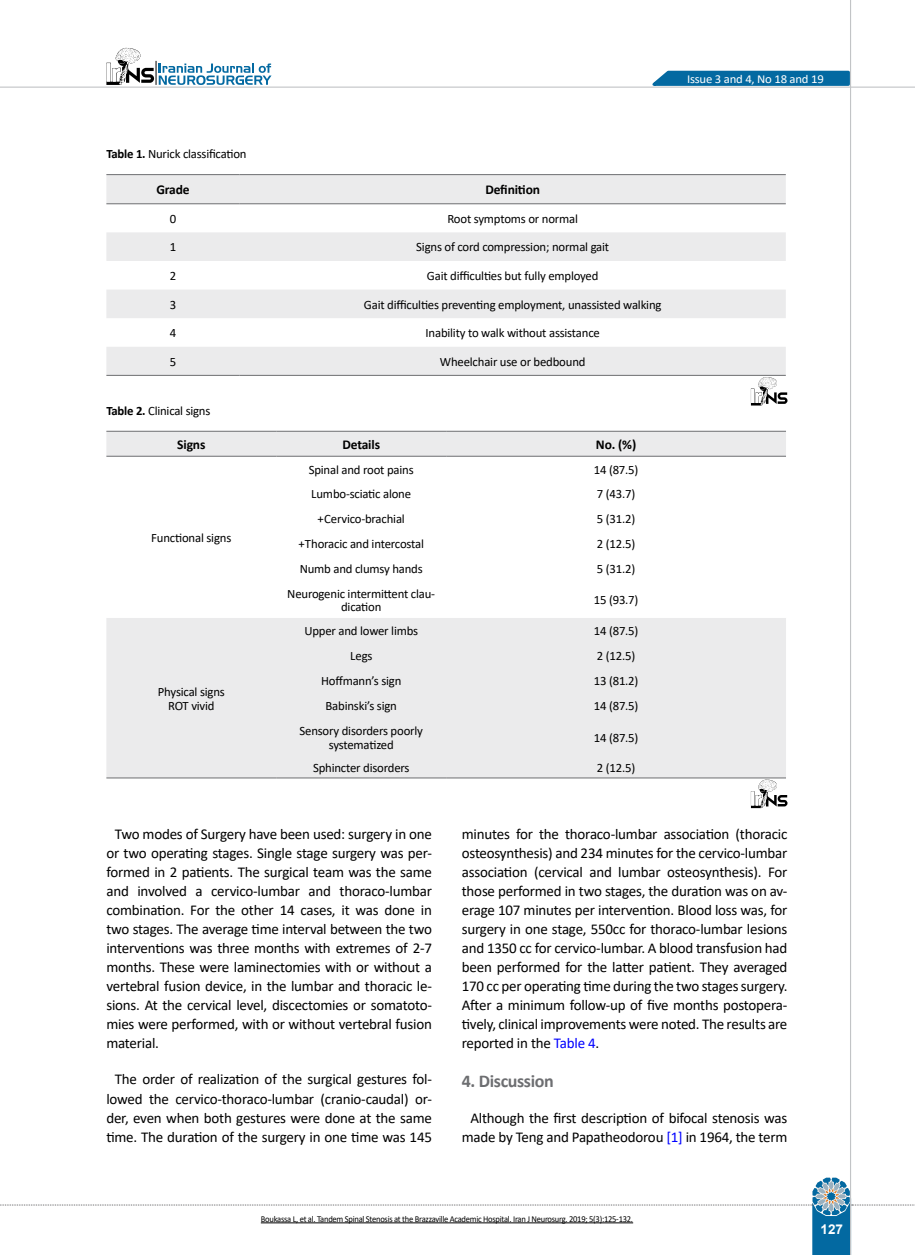
<style>
.page{position:relative;width:915px;height:1255px;background:#fff}
.page>*{position:absolute;margin:0;border:0;box-sizing:border-box;transform-origin:0 0}
.t1{font:700 18px "Calibri";letter-spacing:-.02em;color:#6d6e71}
.t2{font:15px/19px "Calibri";letter-spacing:-.015em;color:#000;text-align:justify}
.t3{font:700 13.5px "Calibri";letter-spacing:-.01em;color:#000}
.t4{font:700 13.5px "Arial";color:#fff}
.t5{font:12.75px/13.5px "Calibri";letter-spacing:-.015em;color:#000;text-align:center}
.t6{font:12.15px "Calibri";letter-spacing:-.015em;color:#fff;scale:1.05 1}
.t7{font:9px "Calibri";letter-spacing:-.03em;color:#000;scale:.95 1}
.s1{font-weight:700}
.s2{color:#00f}
</style>
<div class="page">
<hr style="left:849px;top:0;width:1px;height:1254px;background:#c2c4c6">
<hr style="left:0;top:87px;width:914px;height:1px;background:#c2c4c6">
<svg style="left:645px;top:69px;width:206px;height:18px;background:#3888b3"></svg>
<svg style="left:106px;top:48px;width:165px;height:37px"></svg>
<svg style="left:0;top:1177px;width:915px;height:77px"></svg>
<svg style="left:106px;top:175px;width:679px;height:200px;fill:#ebebec"></svg>
<hr style="left:106px;top:174px;width:133px;height:1px;background:#6d6e71">
<hr style="left:239px;top:174px;width:546px;height:1px;background:#6d6e71">
<hr style="left:106px;top:203px;width:133px;height:1px;background:#6d6e71">
<hr style="left:239px;top:203px;width:546px;height:1px;background:#6d6e71">
<hr style="left:106px;top:375px;width:133px;height:1px;background:#6d6e71">
<hr style="left:239px;top:375px;width:546px;height:1px;background:#6d6e71">
<svg style="left:750px;top:377px;width:37px;height:28px"></svg>
<svg style="left:106px;top:432px;width:679px;height:345px;fill:#ebebec"></svg>
<hr style="left:106px;top:431px;width:170px;height:1px;background:#6d6e71">
<hr style="left:276px;top:431px;width:170px;height:1px;background:#6d6e71">
<hr style="left:446px;top:431px;width:339px;height:1px;background:#6d6e71">
<hr style="left:106px;top:456px;width:170px;height:1px;background:#6d6e71">
<hr style="left:276px;top:456px;width:170px;height:1px;background:#6d6e71">
<hr style="left:446px;top:456px;width:339px;height:1px;background:#6d6e71">
<hr style="left:106px;top:777px;width:170px;height:1px;background:#6d6e71">
<hr style="left:276px;top:777px;width:170px;height:1px;background:#6d6e71">
<hr style="left:446px;top:777px;width:339px;height:1px;background:#6d6e71">
<svg style="left:750px;top:779px;width:37px;height:29px"></svg>
<hr style="left:261px;top:1222px;width:372px;height:1px;background:#000">
<p class="t5" style="left:106px;top:147px;width:142px"><span class="s1">Table 1.</span> Nurick classification</p>
<p class="t3" style="left:156px;top:180px;width:35px">Grade</p>
<p class="t3" style="left:485px;top:180px;width:56px">Definition</p>
<p class="t5" style="left:170px;top:211px;width:8px">0</p>
<p class="t5" style="left:447px;top:211px;width:132px">Root symptoms or normal</p>
<p class="t5" style="left:170px;top:240px;width:8px">1</p>
<p class="t5" style="left:416px;top:240px;width:194px">Signs of cord compression; normal gait</p>
<p class="t5" style="left:170px;top:269px;width:8px">2</p>
<p class="t5" style="left:427px;top:269px;width:173px">Gait difficulties but fully employed</p>
<p class="t5" style="left:170px;top:297px;width:8px">3</p>
<p class="t5" style="left:364px;top:297px;width:299px">Gait difficulties preventing employment, unassisted walking</p>
<p class="t5" style="left:170px;top:326px;width:8px">4</p>
<p class="t5" style="left:425px;top:326px;width:176px">Inability to walk without assistance</p>
<p class="t5" style="left:170px;top:354px;width:8px">5</p>
<p class="t5" style="left:440px;top:354px;width:147px">Wheelchair use or bedbound</p>
<p class="t5" style="left:106px;top:404px;width:105px"><span class="s1">Table 2.</span> Clinical signs</p>
<p class="t3" style="left:177px;top:435px;width:30px">Signs</p>
<p class="t3" style="left:342px;top:435px;width:39px">Details</p>
<p class="t3" style="left:595px;top:435px;width:42px">No. (%)</p>
<p class="t5" style="left:151px;top:530px;width:81px">Functional signs</p>
<p class="t5" style="left:158px;top:684px;width:68px">Physical signs<br>ROT vivid</p>
<p class="t5" style="left:308px;top:462px;width:106px">Spinal and root pains</p>
<p class="t5" style="left:593px;top:462px;width:46px">14 (87.5)</p>
<p class="t5" style="left:311px;top:487px;width:101px">Lumbo-sciatic alone</p>
<p class="t5" style="left:596px;top:487px;width:40px">7 (43.7)</p>
<p class="t5" style="left:317px;top:512px;width:89px">+Cervico-brachial</p>
<p class="t5" style="left:596px;top:512px;width:40px">5 (31.2)</p>
<p class="t5" style="left:298px;top:537px;width:127px">+Thoracic and intercostal</p>
<p class="t5" style="left:596px;top:537px;width:40px">2 (12.5)</p>
<p class="t5" style="left:299px;top:562px;width:125px">Numb and clumsy hands</p>
<p class="t5" style="left:596px;top:562px;width:40px">5 (31.2)</p>
<p class="t5" style="left:287px;top:586px;width:149px">Neurogenic intermittent clau&shy;dication</p>
<p class="t5" style="left:593px;top:593px;width:46px">15 (93.7)</p>
<p class="t5" style="left:304px;top:624px;width:115px">Upper and lower limbs</p>
<p class="t5" style="left:593px;top:624px;width:46px">14 (87.5)</p>
<p class="t5" style="left:350px;top:649px;width:24px">Legs</p>
<p class="t5" style="left:596px;top:649px;width:40px">2 (12.5)</p>
<p class="t5" style="left:321px;top:674px;width:82px">Hoffmann’s sign</p>
<p class="t5" style="left:593px;top:674px;width:46px">13 (81.2)</p>
<p class="t5" style="left:325px;top:699px;width:73px">Babinski’s sign</p>
<p class="t5" style="left:593px;top:699px;width:46px">14 (87.5)</p>
<p class="t5" style="left:299px;top:723px;width:125px">Sensory disorders poorly systematized</p>
<p class="t5" style="left:593px;top:730px;width:46px">14 (87.5)</p>
<p class="t5" style="left:313px;top:760px;width:98px">Sphincter disorders</p>
<p class="t5" style="left:596px;top:760px;width:40px">2 (12.5)</p>
<p class="t6" style="left:686px;top:70px;width:132px">Issue 3 and 4, No 18 and 19</p>
<p class="t2" style="left:106px;top:823px;width:327px;text-indent:9px">Two modes of Surgery have been used: surgery in one or two operating stages. Single stage surgery was per&shy;formed in 2 patients. The surgical team was the same and involved a cervico-lumbar and thoraco-lumbar combination. For the other 14 cases, it was done in two stages. The average time interval between the two interventions was three months with extremes of 2-7 months. These were laminectomies with or without a vertebral fusion device, in the lumbar and thoracic le&shy;sions. At the cervical level, discectomies or somatoto&shy;mies were performed, with or without vertebral fusion material.</p>
<p class="t2" style="left:106px;top:1069px;width:327px;text-align:center">The order of realization of the surgical gestures fol&shy;lowed the cervico-thoraco-lumbar (cranio-caudal) or&shy;der, even when both gestures were done at the same time. The duration of the surgery in one time was 145</p>
<p class="t2" style="left:461px;top:823px;width:327px">minutes for the thoraco-lumbar association (thoracic osteosynthesis) and 234 minutes for the cervico-lumbar association (cervical and lumbar osteosynthesis). For those performed in two stages, the duration was on av&shy;erage 107 minutes per intervention. Blood loss was, for surgery in one stage, 550cc for thoraco-lumbar lesions and 1350 cc for cervico-lumbar. A blood transfusion had been performed for the latter patient. They averaged 170 cc per operating time during the two stages surgery.<br>After a minimum follow-up of five months postopera&shy;tively, clinical improvements were noted. The results are reported in the <span class="s2">Table 4</span>.</p>
<p class="t1" style="left:461px;top:1068px;width:93px">4. Discussion</p>
<p class="t2" style="left:461px;top:1108px;width:327px;text-align:center">Although the first description of bifocal stenosis was made by Teng and Papatheodorou <span class="s2">[1]</span> in 1964, the term</p>
<p class="t7" style="left:261px;top:1212px;width:393px">Boukassa L, et al. Tandem Spinal Stenosis at the Brazzaville Academic Hospital. Iran J Neurosurg. 2019; 5(3):125-132.</p>
<p class="t4" style="left:820px;top:1219px;width:24px">127</p>
</div>
